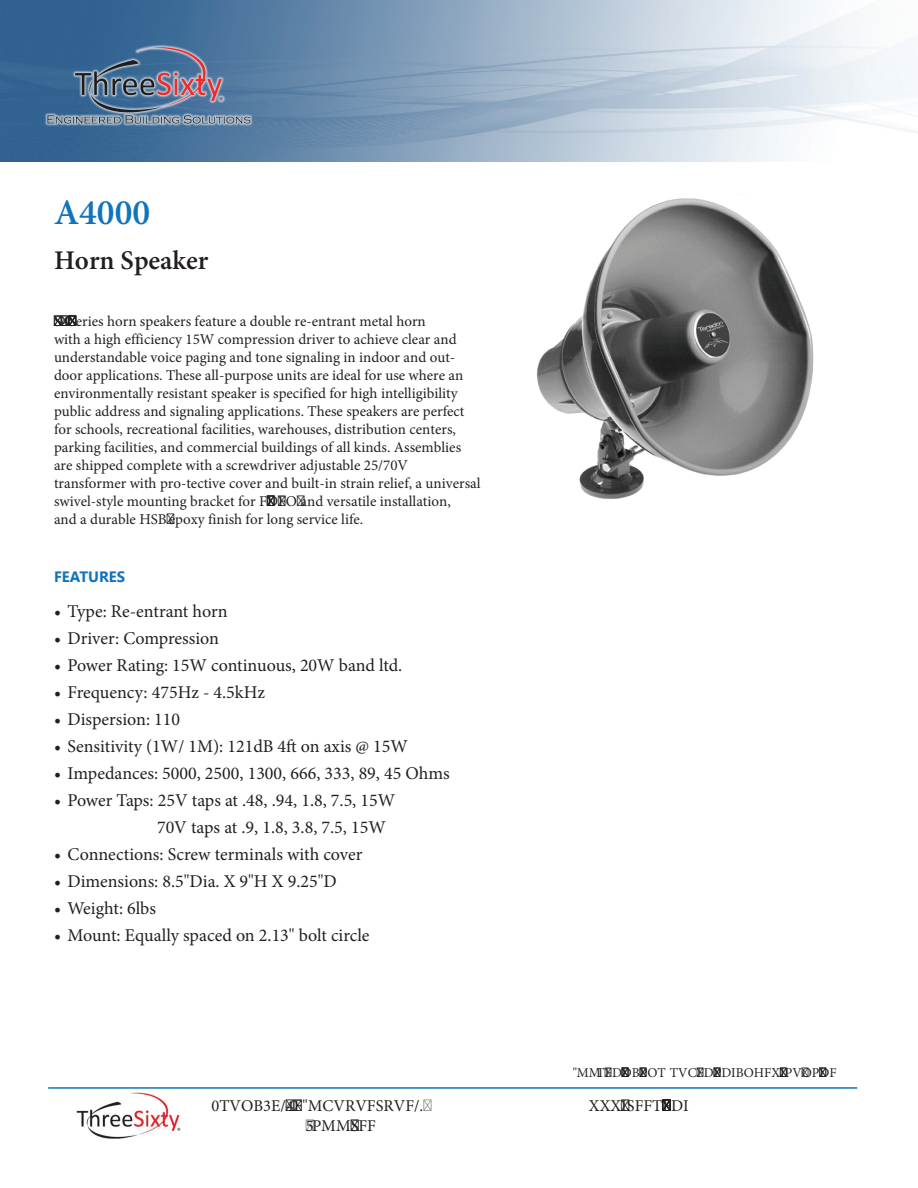
<style>
.page{position:relative;width:918px;height:1188px;background:#fff}
.page>*{position:absolute;margin:0;border:0;box-sizing:border-box;transform-origin:0 0}
.t1{font:600 36px "Minion Pro";color:#1074bc}
.t2{font:600 27px "Minion Pro";color:#231f20}
.t3{font:18px/27px "Minion Pro";color:#231f20}
.t4{font:16.5px "Minion Pro";color:#231f20}
.t5{font:15px/18px "Minion Pro";color:#231f20}
.t6{font:700 15px "Segoe UI";color:#1074bc}
.t7{font:13.5px "Minion Pro";color:#231f20}
.s1{font-weight:600}
.s2{color:#939598}
</style>
<div class="page">
<img style="left:0;top:0;width:918px;height:162px">
<img style="left:536px;top:198px;width:278px;height:301px">
<hr style="left:48px;top:1087px;width:809px;height:2px;background:#1074bc">
<img style="left:76px;top:1092px;width:105px;height:47px">
<h1 class="t1" style="left:54px;top:188px;width:98px">A4000</h1>
<h2 class="t2" style="left:54px;top:241px;width:156px">Horn Speaker</h2>
<p class="t5" style="left:54px;top:312px;width:428px"><span class="s1">5ISF4JYUZ</span>Series horn speakers feature a double re-entrant metal horn<br>with a high efficiency 15W compression driver to achieve clear and understandable voice paging and tone signaling in indoor and out&shy;door applications. These all-purpose units are ideal for use where an environmentally resistant speaker is specified for high intelligibility public address and signaling applications. These speakers are perfect for schools, recreational facilities, warehouses, distribution centers, parking facilities, and commercial buildings of all kinds. Assemblies are shipped complete with a screwdriver adjustable 25/70V transformer with pro-tective cover and built-in strain relief, a universal swivel-style mounting bracket for FGJDJFOUand versatile installation,<br>and a durable HSBZepoxy finish for long service life.</p>
<p class="t6" style="left:54px;top:566px;width:73px">FEATURES</p>
<p class="t3" style="left:54px;top:598px;width:175px">• Type: Re-entrant horn</p>
<p class="t3" style="left:54px;top:625px;width:167px">• Driver: Compression</p>
<p class="t3" style="left:54px;top:652px;width:350px">• Power Rating: 15W continuous, 20W band ltd.</p>
<p class="t3" style="left:54px;top:679px;width:212px">• Frequency: 475Hz - 4.5kHz</p>
<p class="t3" style="left:54px;top:706px;width:128px">• Dispersion: 110</p>
<p class="t3" style="left:54px;top:733px;width:355px">• Sensitivity (1W/ 1M): 121dB 4ft on axis @ 15W</p>
<p class="t3" style="left:54px;top:760px;width:397px">• Impedances: 5000, 2500, 1300, 666, 333, 89, 45 Ohms</p>
<p class="t3" style="left:157px;top:787px;width:240px;text-indent:-103px">• Power Taps: 25V taps at .48, .94, 1.8, 7.5, 15W<br>70V taps at .9, 1.8, 3.8, 7.5, 15W</p>
<p class="t3" style="left:54px;top:841px;width:310px">• Connections: Screw terminals with cover</p>
<p class="t3" style="left:54px;top:868px;width:284px">• Dimensions: 8.5"Dia. X 9"H X 9.25"D</p>
<p class="t3" style="left:54px;top:895px;width:104px">• Weight: 6lbs</p>
<p class="t3" style="left:54px;top:922px;width:317px">• Mount: Equally spaced on 2.13" bolt circle</p>
<p class="t7" style="left:573px;top:1064px;width:265px">"MMTQFDJGDBUJPOT TVCKFDUPDIBOHFXJUIPVUOPUJDF</p>
<p class="t4" style="left:211px;top:1095px;width:222px">0TVOB3E/&amp;4UF "MCVRVFSRVF /.<span class="s2">]</span></p>
<p class="t4" style="left:589px;top:1095px;width:101px">XXXUISFFTJYUZFDI</p>
<p class="t4" style="left:306px;top:1114px;width:72px"><span class="s2">]</span>5PMMGSFF</p>
</div>
